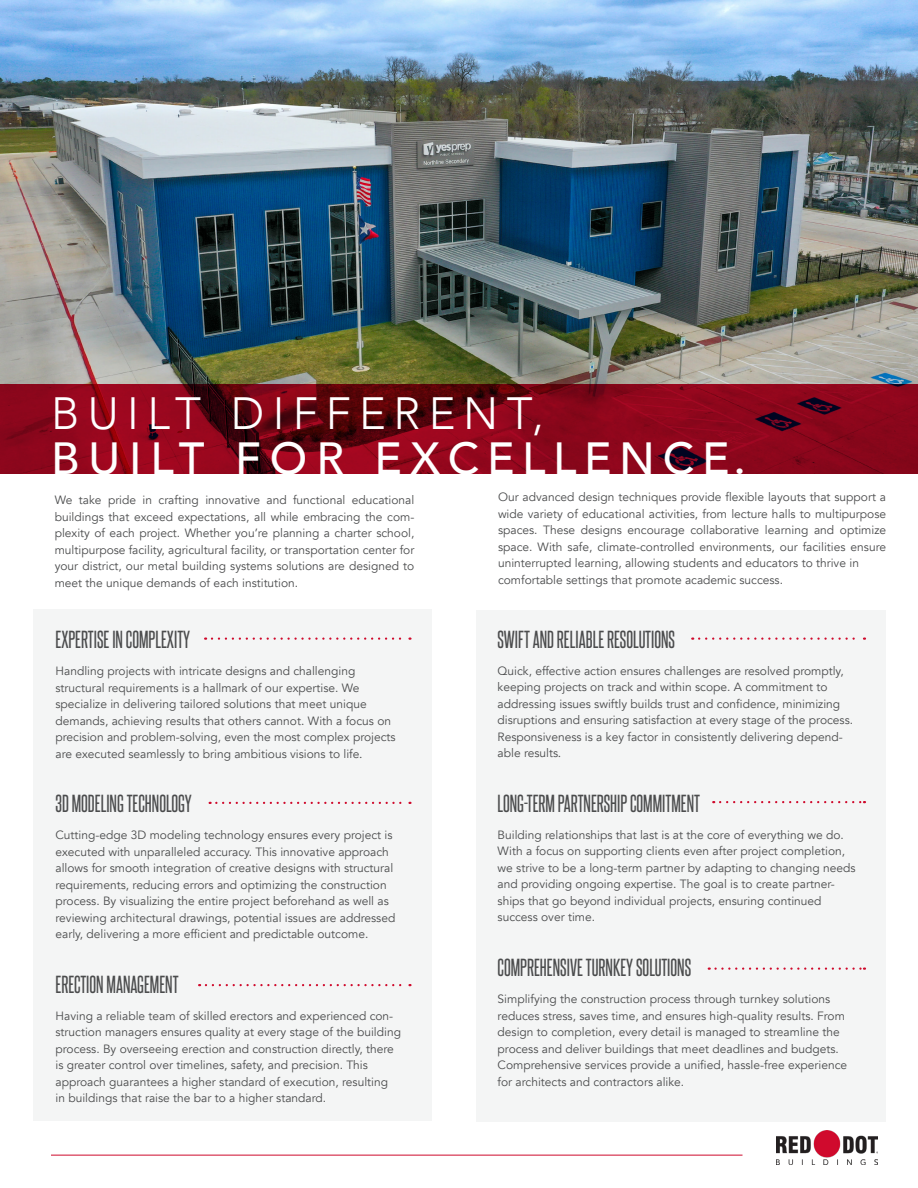
<style>
.page{position:relative;width:918px;height:1188px;background:#fff}
.page>*{position:absolute;margin:0;border:0;box-sizing:border-box;transform-origin:0 0}
.Headline{font:300 45.15px "Avenir";letter-spacing:.185em;color:#fff}
.t1{font:500 45px "Avenir";letter-spacing:.17em;color:#fff}
.t2{font:21px "Steelfish Rg";color:#4b4c4d}
.t3{font:12px/16.5px "Avenir";color:#4b4c4d}
.s1{font-family:"Minion Pro"}
</style>
<div class="page">
<img style="left:0;top:0;width:918px;height:384px">
<svg style="left:0;top:384px;width:918px;height:90px;background:#810518"></svg>
<hr style="left:51px;top:1155px;width:691px;height:1px;background:#cf0a2c">
<img style="left:777px;top:1131px;width:101px;height:33px">
<div style="left:33px;top:609px;width:399px;height:511px;background:#f4f5f5"></div>
<div style="left:477px;top:611px;width:409px;height:511px;background:#f4f5f5"></div>
<svg style="left:212px;top:638px;width:199px;height:2px"></svg>
<svg style="left:699px;top:638px;width:166px;height:2px"></svg>
<svg style="left:716px;top:968px;width:149px;height:2px"></svg>
<svg style="left:720px;top:801px;width:145px;height:2px"></svg>
<svg style="left:210px;top:802px;width:201px;height:2px"></svg>
<svg style="left:206px;top:984px;width:205px;height:2px"></svg>
<p class="Headline" style="left:51px;top:387px;width:494px">BUILT DIFFERENT,</p>
<p class="t1" style="left:51px;top:420px;width:697px">BUILT FOR EXCELLENCE.</p>
<p class="t3" style="left:55px;top:492px;width:361px;text-align:justify">We take pride in crafting innovative and functional educational buildings that exceed expectations, all while embracing the com&shy;plexity of each project. Whether you’re planning a charter school, multipurpose facility, agricultural facility, or transportation center for your district, our metal building systems solutions are designed to meet the unique demands of each institution.</p>
<p class="t3" style="left:498px;top:489px;width:390px;text-align:justify">Our advanced design techniques provide flexible layouts that support a wide variety of educational activities, from lecture halls to multipurpose spaces. These designs encourage collaborative learning and optimize space. With safe, climate-controlled environments, our facilities ensure uninterrupted learning, allowing students and educators to thrive in</p>
<p class="t3" style="left:498px;top:571px;width:287px">comfortable settings that promote academic success.</p>
<p class="t2" style="left:56px;top:625px;width:136px">EXPERTISE IN COMPLEXITY</p>
<p class="t3" style="left:56px;top:663px;width:301px">Handling projects with intricate designs and challenging</p>
<p class="t3" style="left:56px;top:680px;width:306px">structural requirements is a hallmark of our expertise. We</p>
<p class="t3" style="left:56px;top:696px;width:342px">specialize in delivering tailored solutions that meet unique demands, achieving results that others cannot. With a focus on precision and problem-solving, even the most complex projects are executed seamlessly to bring ambitious visions to life<span class="s1">.</span></p>
<p class="t2" style="left:56px;top:789px;width:138px">3D MODELING TECHNOLOGY</p>
<p class="t3" style="left:56px;top:827px;width:339px">Cutting-edge 3D modeling technology ensures every project is</p>
<p class="t3" style="left:56px;top:844px;width:339px">executed with unparalleled accuracy. This innovative approach allows for smooth integration of creative designs with structural requirements, reducing errors and optimizing the construction</p>
<p class="t3" style="left:56px;top:893px;width:341px">process. By visualizing the entire project beforehand as well as reviewing architectural drawings, potential issues are addressed early, delivering a more efficient and predictable outcome.</p>
<p class="t2" style="left:56px;top:969px;width:125px">ERECTION MANAGEMENT</p>
<p class="t3" style="left:56px;top:1008px;width:347px">Having a reliable team of skilled erectors and experienced con&shy;struction managers ensures quality at every stage of the building process. By overseeing erection and construction directly, there</p>
<p class="t3" style="left:56px;top:1057px;width:314px">is greater control over timelines, safety, and precision. This</p>
<p class="t3" style="left:56px;top:1074px;width:334px">approach guarantees a higher standard of execution, resulting</p>
<p class="t3" style="left:56px;top:1090px;width:272px">in buildings that raise the bar to a higher standard.</p>
<p class="t2" style="left:498px;top:624px;width:179px">SWIFT AND RELIABLE RESOLUTIONS</p>
<p class="t3" style="left:498px;top:663px;width:357px">Quick, effective action ensures challenges are resolved promptly, keeping projects on track and within scope. A commitment to addressing issues swiftly builds trust and confidence, minimizing disruptions and ensuring satisfaction at every stage of the process.<br>Responsiveness is a key factor in consistently delivering depend&shy;able results<span class="s1">.</span></p>
<p class="t2" style="left:498px;top:788px;width:204px">LONG-TERM PARTNERSHIP COMMITMENT</p>
<p class="t3" style="left:498px;top:827px;width:359px">Building relationships that last is at the core of everything we do.<br>With a focus on supporting clients even after project completion, we strive to be a long-term partner by adapting to changing needs and providing ongoing expertise. The goal is to create partner&shy;ships that go beyond individual projects, ensuring continued success over time.</p>
<p class="t2" style="left:498px;top:953px;width:195px">COMPREHENSIVE TURNKEY SOLUTIONS</p>
<p class="t3" style="left:498px;top:991px;width:351px">Simplifying the construction process through turnkey solutions reduces stress, saves time, and ensures high-quality results. From design to completion, every detail is managed to streamline the process and deliver buildings that meet deadlines and budgets.<br>Comprehensive services provide a unified, hassle-free experience for architects and contractors alike.</p>
</div>
